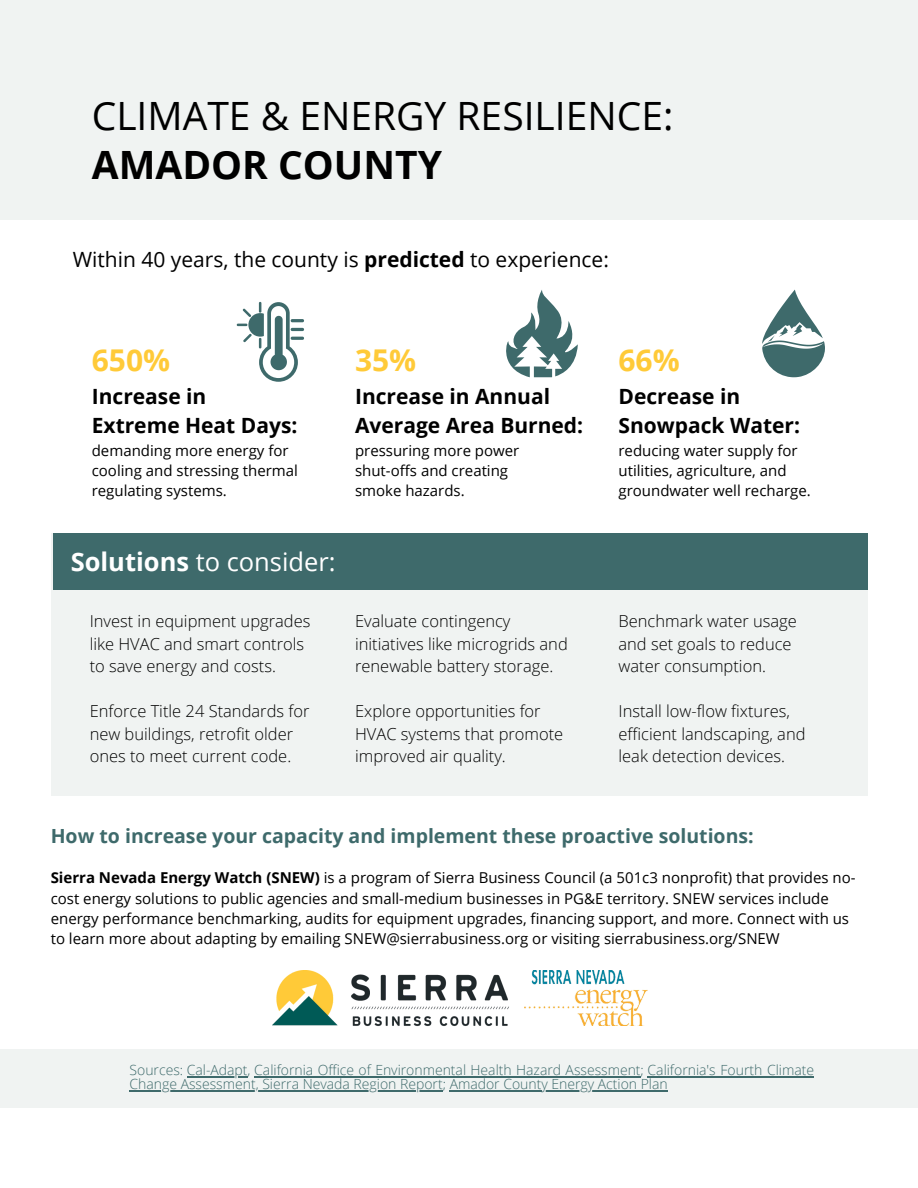
<style>
.page{position:relative;width:918px;height:1188px;background:#fff}
.page>*{position:absolute;margin:0;border:0;box-sizing:border-box;transform-origin:0 0}
.t1{font:39px "Open Sans";color:#000}
.t2{font:700 39px "Open Sans";color:#000}
.t3{font:700 30px "Open Sans";color:#ffca38}
.t4{font:25.5px "Open Sans";color:#fff}
.t5{font:700 21px/29.2px "Open Sans";color:#000}
.t6{font:21px "Open Sans";color:#000}
.t7{font:700 19.5px "Open Sans";color:#3e6a6b}
.t8{font:300 16.5px/22.5px "Open Sans";color:#000}
.t9{font:15px/20.2px "Open Sans";color:#000}
.t10{font:300 13.95px/13.5px "Open Sans";color:#3e6a6b}
.s1{font-weight:700}
</style>
<div class="page">
<div style="left:0;top:0;width:918px;height:220px;background:#f0f3f2"></div>
<div style="left:51px;top:534px;width:816px;height:262px;background:#f0f3f2"></div>
<div style="left:0;top:1049px;width:918px;height:58px;background:#f0f3f2"></div>
<div style="left:53px;top:534px;width:815px;height:56px;background:#3e6a6b"></div>
<img style="left:525px;top:971px;width:123px;height:54px">
<img style="left:272px;top:971px;width:237px;height:55px">
<svg style="left:506px;top:290px;width:72px;height:87px"></svg>
<svg style="left:762px;top:290px;width:63px;height:87px"></svg>
<svg style="left:237px;top:302px;width:67px;height:80px"></svg>
<hr style="left:187px;top:1076px;width:61px;height:2px;background:#3e6a6b">
<hr style="left:254px;top:1076px;width:387px;height:2px;background:#3e6a6b">
<hr style="left:648px;top:1076px;width:166px;height:2px;background:#3e6a6b">
<hr style="left:130px;top:1090px;width:313px;height:1px;background:#3e6a6b">
<hr style="left:450px;top:1090px;width:218px;height:1px;background:#3e6a6b">
<p class="t1" style="left:92px;top:88px;width:583px">CLIMATE &amp; ENERGY RESILIENCE:</p>
<p class="t2" style="left:92px;top:138px;width:352px">AMADOR COUNTY</p>
<p class="t6" style="left:73px;top:244px;width:538px">Within 40 years, the county is <span class="s1">predicted</span> to experience:</p>
<p class="t3" style="left:92px;top:339px;width:80px">650%</p>
<p class="t5" style="left:92px;top:381px;width:116px">Increase in</p>
<p class="t5" style="left:92px;top:410px;width:207px">Extreme Heat Days:</p>
<p class="t9" style="left:92px;top:440px;width:198px">demanding more energy for</p>
<p class="t9" style="left:92px;top:460px;width:208px">cooling and stressing thermal regulating systems.</p>
<p class="t4" style="left:71px;top:544px;width:266px"><span class="s1">Solutions</span> to consider:</p>
<p class="t8" style="left:90px;top:610px;width:222px">Invest in equipment upgrades like HVAC and smart controls to save energy and costs.</p>
<p class="t8" style="left:90px;top:700px;width:221px">Enforce Title 24 Standards for new buildings, retrofit older ones to meet current code.</p>
<p class="t3" style="left:355px;top:339px;width:63px">35%</p>
<p class="t5" style="left:355px;top:381px;width:230px">Increase in Annual<br>Average Area Burned:</p>
<p class="t9" style="left:355px;top:440px;width:166px">pressuring more power</p>
<p class="t9" style="left:355px;top:460px;width:155px">shut-offs and creating</p>
<p class="t9" style="left:355px;top:480px;width:111px">smoke hazards.</p>
<p class="t8" style="left:355px;top:610px;width:214px">Evaluate contingency initiatives like microgrids and renewable battery storage.</p>
<p class="t8" style="left:355px;top:700px;width:210px">Explore opportunities for<br>HVAC systems that promote improved air quality.</p>
<p class="t3" style="left:619px;top:339px;width:63px">66%</p>
<p class="t5" style="left:619px;top:381px;width:123px">Decrease in</p>
<p class="t5" style="left:619px;top:410px;width:183px">Snowpack Water:</p>
<p class="t9" style="left:619px;top:440px;width:181px">reducing water supply for</p>
<p class="t9" style="left:619px;top:460px;width:194px">utilities, agriculture, and groundwater well recharge.</p>
<p class="t8" style="left:619px;top:610px;width:180px">Benchmark water usage and set goals to reduce water consumption.</p>
<p class="t8" style="left:619px;top:700px;width:189px">Install low-flow fixtures, efficient landscaping, and leak detection devices.</p>
<p class="t7" style="left:51px;top:822px;width:705px">How to increase your capacity and implement these proactive solutions:</p>
<p class="t9" style="left:51px;top:867px;width:806px"><span class="s1">Sierra Nevada Energy Watch (SNEW)</span> is a program of Sierra Business Council (a 501c3 nonprofit) that provides no&shy;cost energy solutions to public agencies and small-medium businesses in PG&amp;E territory. SNEW services include energy performance benchmarking, audits for equipment upgrades, financing support, and more. Connect with us to learn more about adapting by emailing SNEW@sierrabusiness.org or visiting sierrabusiness.org/SNEW</p>
<p class="t10" style="left:130px;top:1063px;width:686px">Sources: Cal-Adapt, California Office of Environmental Health Hazard Assessment; California's Fourth Climate<br>Change Assessment, Sierra Nevada Region Report; Amador County Energy Action Plan</p>
</div>
